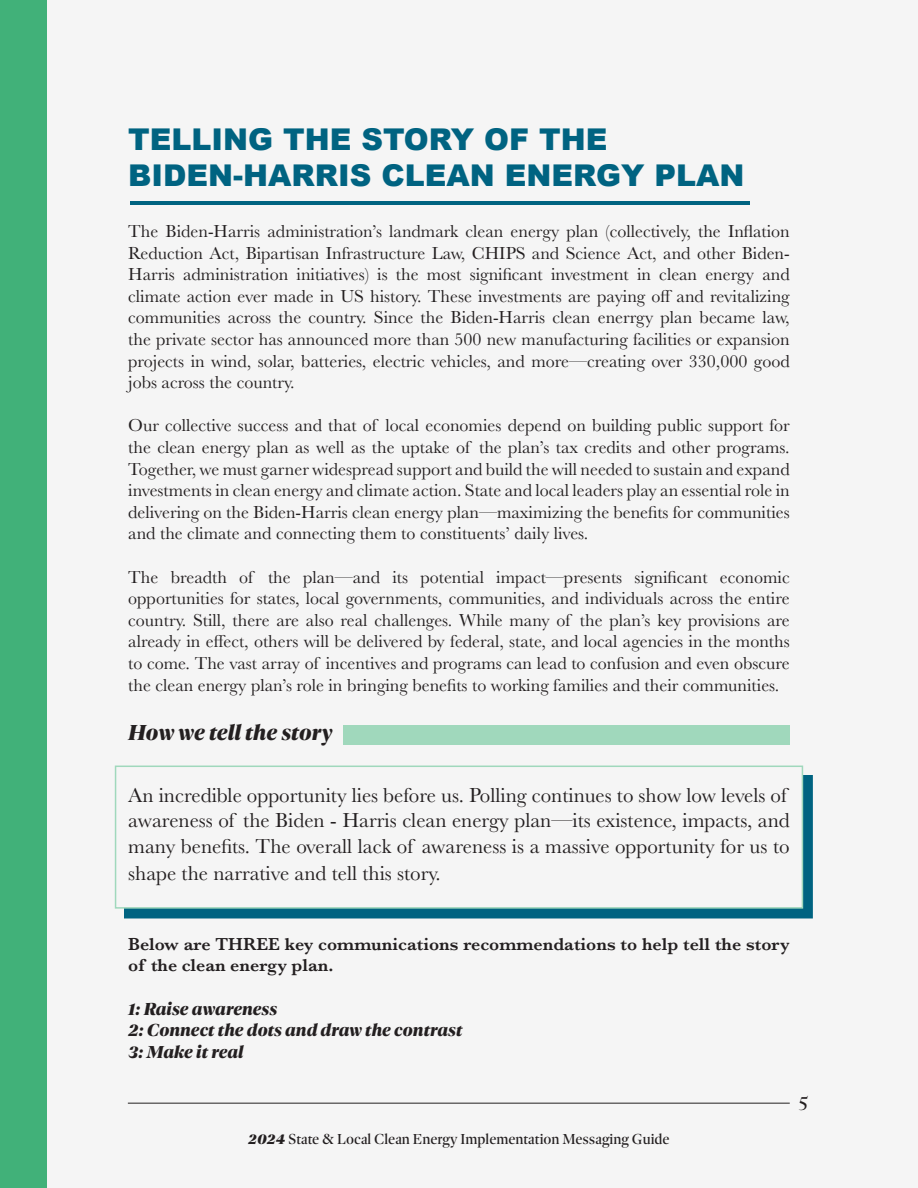
<style>
.page{position:relative;width:918px;height:1188px;background:#fff}
.page>*{position:absolute;margin:0;border:0;box-sizing:border-box;transform-origin:0 0}
.t1{font:900 30px/36px "Arial";color:#006381}
.t2{font:italic 900 22.5px "Dejanire Headline";color:#231f20}
.t3{font:21px/25.8px "Baskerville";color:#231f20}
.t4{font:italic 21px "Dejanire Headline";color:#231f20}
.t5{font:18px/21.6px "Baskerville";color:#231f20;text-align:justify}
.t6{font:600 18px/21.6px "Baskerville";color:#231f20}
.t7{font:italic 900 18px "Dejanire Headline";color:#231f20}
.t8{font:15px "Dejanire Headline";color:#231f20}
.s1{font-weight:900;font-style:italic}
</style>
<div class="page">
<hr style="left:128px;top:1103px;width:662px;height:1px;background:#231f20">
<div style="left:124px;top:775px;width:689px;height:143px;background:#006381"></div>
<div style="left:115px;top:766px;width:688px;height:143px;background:#f5f5f5;border:2px solid #a0d8bc"></div>
<div style="left:0;top:0;width:47px;height:1188px;background:#41b179"></div>
<hr style="left:130px;top:201px;width:620px;height:4px;background:#006381">
<div style="left:343px;top:725px;width:447px;height:19px;background:#a0d8bc"></div>
<p class="t1" style="left:128px;top:120px;width:618px">TELLING THE STORY OF THE<br>BIDEN-HARRIS CLEAN ENERGY PLAN</p>
<p class="t5" style="left:128px;top:221px;width:663px">The Biden-Harris administration’s landmark clean energy plan (collectively, the Inflation Reduction Act, Bipartisan Infrastructure Law, CHIPS and Science Act, and other Biden-Harris administration initiatives) is the most significant investment in clean energy and climate action ever made in US history. These investments are paying off and revitalizing communities across the country. Since the Biden-Harris clean enerrgy plan became law, the private sector has announced more than 500 new manufacturing facilities or expansion projects in wind, solar, batteries, electric vehicles, and more—creating over 330,000 good jobs across the country.</p>
<p class="t5" style="left:128px;top:415px;width:663px">Our collective success and that of local economies depend on building public support for the clean energy plan as well as the uptake of the plan’s tax credits and other programs.<br>Together, we must garner widespread support and build the will needed to sustain and expand investments in clean energy and climate action. State and local leaders play an essential role in delivering on the Biden-Harris clean energy plan—maximizing the benefits for communities and the climate and connecting them to constituents’ daily lives.</p>
<p class="t5" style="left:128px;top:566px;width:663px">The breadth of the plan—and its potential impact—presents significant economic opportunities for states, local governments, communities, and individuals across the entire country. Still, there are also real challenges. While many of the plan’s key provisions are already in effect, others will be delivered by federal, state, and local agencies in the months to come. The vast array of incentives and programs can lead to confusion and even obscure the clean energy plan’s role in bringing benefits to working families and their communities.</p>
<p class="t2" style="left:128px;top:719px;width:206px">How we tell the story</p>
<p class="t3" style="left:128px;top:783px;width:663px">An incredible opportunity lies before us. Polling continues to show low levels of awareness of the Biden - Harris clean energy plan—its existence, impacts, and many benefits. The overall lack of awareness is a massive opportunity for us to shape the narrative and tell this story.</p>
<p class="t6" style="left:128px;top:933px;width:663px">Below are THREE key communications recommendations to help tell the story of the clean energy plan.</p>
<p class="t7" style="left:128px;top:997px;width:151px">1: Raise awareness</p>
<p class="t7" style="left:128px;top:1019px;width:336px">2: Connect the dots and draw the contrast</p>
<p class="t7" style="left:128px;top:1041px;width:117px">3: Make it real</p>
<p class="t8" style="left:248px;top:1130px;width:423px"><span class="s1">2024</span> State &amp; Local Clean Energy Implementation Messaging Guide</p>
<p class="t4" style="left:798px;top:1091px;width:11px">5</p>
</div>
